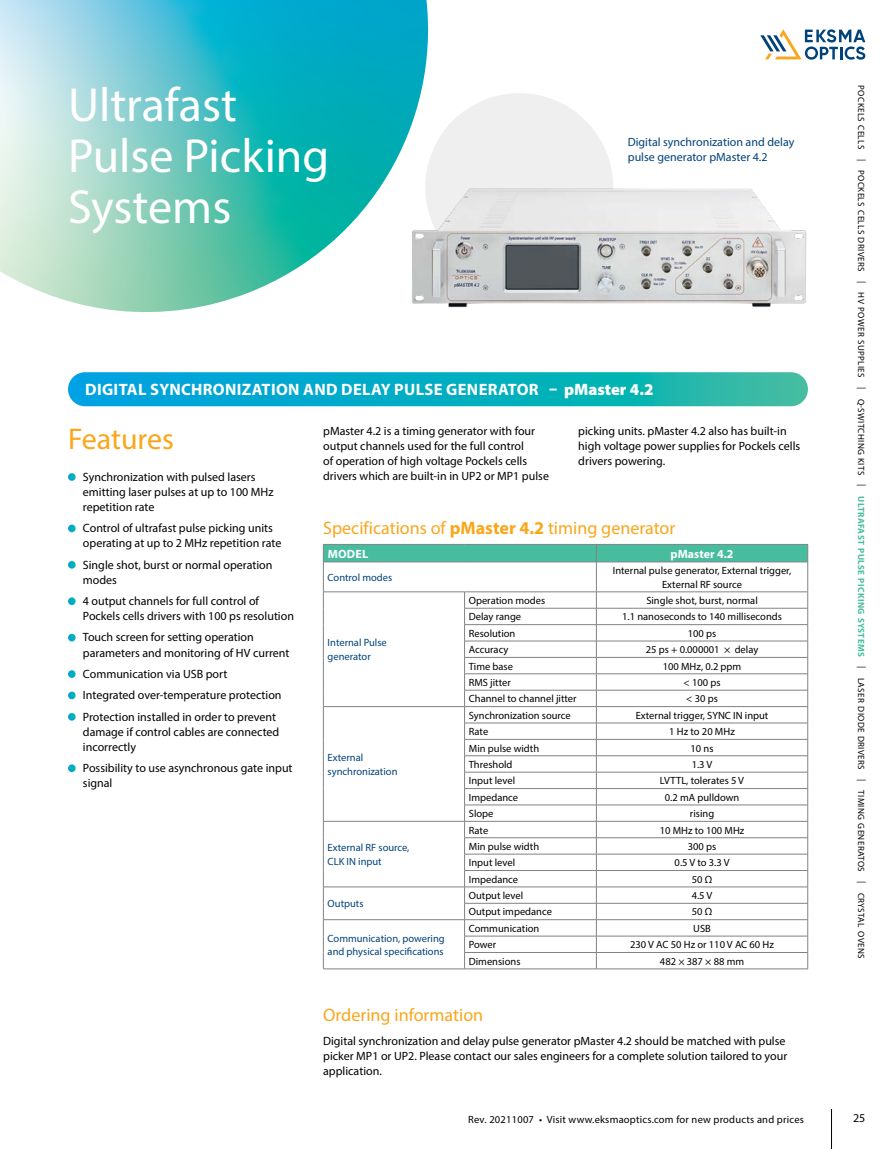
<style>
.page{position:relative;width:893px;height:1149px;background:#fff}
.page>*{position:absolute;margin:0;border:0;box-sizing:border-box;transform-origin:0 0}
.t1{font:48px/51px "Myriad Pro";color:#fff}
.t2{font:30px "Myriad Pro";color:#faa61a}
.t3{font:18px "Myriad Pro";color:#faa61a}
.t4{font:700 16.5px "Myriad Pro";letter-spacing:.02em;color:#fff}
.t5{font:12px/15px "Myriad Pro";color:#000}
.t6{font:12px/15px "Myriad Pro";color:#00427a}
.t7{font:700 12px "Myriad Pro";color:#fff}
.t8{font:10.5px/13.5px "Myriad Pro";color:#000;text-align:center}
.t9{font:10.5px/13.5px "Myriad Pro";color:#00427a}
.t10{font:10.5px "Myriad Pro";letter-spacing:.02em;color:#000}
.t11{font:9px "Myriad Pro";letter-spacing:.04em;color:#000}
.s1{font-weight:700;color:#47bda0}
.s2{font-weight:900}
.s3{font-weight:700}
</style>
<div class="page">
<hr style="left:831px;top:1108px;width:1px;height:40px;background:#000">
<svg style="left:760px;top:29px;width:105px;height:31px"></svg>
<svg style="left:0;top:0;width:429px;height:313px;background:#6fcccb"></svg>
<svg style="left:68px;top:372px;width:740px;height:34px;background:#0baec2"></svg>
<svg style="left:68px;top:473px;width:8px;height:7px"></svg>
<svg style="left:68px;top:524px;width:8px;height:8px"></svg>
<svg style="left:68px;top:561px;width:8px;height:7px"></svg>
<svg style="left:68px;top:597px;width:8px;height:8px"></svg>
<svg style="left:68px;top:633px;width:8px;height:8px"></svg>
<svg style="left:68px;top:670px;width:8px;height:7px"></svg>
<svg style="left:68px;top:691px;width:8px;height:8px"></svg>
<svg style="left:68px;top:713px;width:8px;height:7px"></svg>
<svg style="left:68px;top:764px;width:8px;height:7px"></svg>
<div style="left:425px;top:93px;width:188px;height:188px;background:#efeff0;border-radius:50%"></div>
<hr style="left:323px;top:968px;width:142px;height:1px;background:#808285">
<hr style="left:596px;top:968px;width:212px;height:1px;background:#808285">
<hr style="left:465px;top:968px;width:131px;height:1px;background:#808285">
<svg style="left:323px;top:544px;width:485px;height:424px"></svg>
<hr style="left:323px;top:561px;width:142px;height:1px;background:#808285">
<hr style="left:465px;top:561px;width:131px;height:1px;background:#808285">
<hr style="left:596px;top:561px;width:212px;height:1px;background:#808285">
<img style="left:398px;top:175px;width:409px;height:138px">
<h1 class="t1" style="left:68px;top:79px;width:263px">Ultrafast<br>Pulse Picking<br>Systems</h1>
<p class="t11" style="left:867px;top:85px;width:874px;rotate:90deg">POCKELS CELLS | POCKELS CELLS DRIVERS | HV POWER SUPPLIES | Q-SWITCHING KITS | <span class="s1">ULTRAFAST PULSE PICKING SYSTEMS</span> | LASER DIODE DRIVERS | TIMING GENERATOS | CRYSTAL OVENS</p>
<p class="t6" style="left:628px;top:134px;width:168px">Digital synchronization and delay pulse generator pMaster 4.2</p>
<h3 class="t4" style="left:85px;top:378px;width:570px">DIGITAL SYNCHRONIZATION AND DELAY PULSE GENERATOR <span class="s2">– pMaster 4.2</span></h3>
<h2 class="t2" style="left:68px;top:420px;width:107px">Features</h2>
<p class="t5" style="left:83px;top:469px;width:192px">Synchronization with pulsed lasers emitting laser pulses at up to 100 MHz repetition rate</p>
<p class="t5" style="left:83px;top:520px;width:200px">Control of ultrafast pulse picking units operating at up to 2 MHz repetition rate</p>
<p class="t5" style="left:83px;top:556px;width:191px">Single shot, burst or normal operation modes</p>
<p class="t5" style="left:83px;top:593px;width:213px">4 output channels for full control of<br>Pockels cells drivers with 100 ps resolution</p>
<p class="t5" style="left:83px;top:629px;width:208px">Touch screen for setting operation parameters and monitoring of HV current</p>
<p class="t5" style="left:83px;top:662px;width:200px;line-height:21.5px">Communication via USB port<br>Integrated over-temperature protection<br>Protection installed in order to prevent</p>
<p class="t5" style="left:83px;top:723px;width:198px">damage if control cables are connected incorrectly</p>
<p class="t5" style="left:83px;top:760px;width:211px">Possibility to use asynchronous gate input signal</p>
<p class="t5" style="left:323px;top:423px;width:227px">pMaster 4.2 is a timing generator with four output channels used for the full control<br>of operation of high voltage Pockels cells drivers which are built-in in UP2 or MP1 pulse</p>
<h3 class="t3" style="left:323px;top:516px;width:354px">Specifications of <span class="s3">pMaster 4.2</span> timing generator</h3>
<p class="t7" style="left:328px;top:545px;width:42px">MODEL</p>
<p class="t7" style="left:671px;top:545px;width:65px">pMaster 4.2</p>
<p class="t9" style="left:328px;top:570px;width:66px">Control modes</p>
<p class="t8" style="left:613px;top:563px;width:180px">Internal pulse generator, External trigger,<br>External RF source</p>
<p class="t5" style="left:578px;top:423px;width:223px">picking units. pMaster 4.2 also has built-in high voltage power supplies for Pockels cells drivers powering.</p>
<p class="t8" style="left:469px;top:593px;width:78px">Operation modes</p>
<p class="t8" style="left:646px;top:593px;width:113px">Single shot, burst, normal</p>
<p class="t8" style="left:469px;top:609px;width:54px">Delay range</p>
<p class="t8" style="left:622px;top:609px;width:161px">1.1 nanoseconds to 140 milliseconds</p>
<p class="t8" style="left:469px;top:626px;width:48px">Resolution</p>
<p class="t8" style="left:688px;top:626px;width:30px">100 ps</p>
<p class="t8" style="left:469px;top:642px;width:41px">Accuracy</p>
<p class="t8" style="left:646px;top:642px;width:114px">25 ps + 0.000001 × delay</p>
<p class="t8" style="left:469px;top:659px;width:46px">Time base</p>
<p class="t8" style="left:663px;top:659px;width:80px">100 MHz, 0.2 ppm</p>
<p class="t8" style="left:469px;top:675px;width:44px">RMS jitter</p>
<p class="t8" style="left:684px;top:675px;width:39px">&lt; 100 ps</p>
<p class="t8" style="left:469px;top:691px;width:109px">Channel to channel jitter</p>
<p class="t8" style="left:686px;top:691px;width:33px">&lt; 30 ps</p>
<p class="t9" style="left:328px;top:635px;width:61px">Internal Pulse generator</p>
<p class="t8" style="left:469px;top:708px;width:103px">Synchronization source</p>
<p class="t8" style="left:636px;top:708px;width:134px">External trigger, SYNC IN input</p>
<p class="t8" style="left:469px;top:724px;width:21px">Rate</p>
<p class="t8" style="left:669px;top:724px;width:67px">1 Hz to 20 MHz</p>
<p class="t8" style="left:469px;top:740px;width:72px">Min pulse width</p>
<p class="t8" style="left:691px;top:740px;width:24px">10 ns</p>
<p class="t8" style="left:469px;top:757px;width:45px">Threshold</p>
<p class="t8" style="left:692px;top:757px;width:22px">1.3 V</p>
<p class="t8" style="left:469px;top:773px;width:48px">Input level</p>
<p class="t8" style="left:660px;top:773px;width:86px">LVTTL, tolerates 5 V</p>
<p class="t8" style="left:469px;top:790px;width:51px">Impedance</p>
<p class="t8" style="left:665px;top:790px;width:76px">0.2 mA pulldown</p>
<p class="t8" style="left:469px;top:806px;width:26px">Slope</p>
<p class="t8" style="left:690px;top:806px;width:26px">rising</p>
<p class="t9" style="left:328px;top:750px;width:71px">External synchronization</p>
<p class="t8" style="left:469px;top:822px;width:21px">Rate</p>
<p class="t8" style="left:660px;top:822px;width:86px">10 MHz to 100 MHz</p>
<p class="t8" style="left:469px;top:839px;width:72px">Min pulse width</p>
<p class="t8" style="left:688px;top:839px;width:30px">300 ps</p>
<p class="t8" style="left:469px;top:855px;width:48px">Input level</p>
<p class="t8" style="left:675px;top:855px;width:56px">0.5 V to 3.3 V</p>
<p class="t8" style="left:469px;top:872px;width:51px">Impedance</p>
<p class="t8" style="left:692px;top:872px;width:22px">50 Ω</p>
<p class="t9" style="left:328px;top:840px;width:83px">External RF source,<br>CLK IN input</p>
<p class="t8" style="left:469px;top:888px;width:56px">Output level</p>
<p class="t8" style="left:692px;top:888px;width:22px">4.5 V</p>
<p class="t8" style="left:469px;top:904px;width:85px">Output impedance</p>
<p class="t8" style="left:692px;top:904px;width:22px">50 Ω</p>
<p class="t9" style="left:328px;top:896px;width:37px">Outputs</p>
<p class="t8" style="left:469px;top:921px;width:72px">Communication</p>
<p class="t8" style="left:693px;top:921px;width:19px">USB</p>
<p class="t8" style="left:469px;top:937px;width:29px">Power</p>
<p class="t8" style="left:630px;top:937px;width:145px">230 V AC 50 Hz or 110 V AC 60 Hz</p>
<p class="t8" style="left:469px;top:953px;width:53px">Dimensions</p>
<p class="t8" style="left:660px;top:953px;width:86px">482 × 387 × 88 mm</p>
<p class="t9" style="left:328px;top:930px;width:119px">Communication, powering and physical specifications</p>
<h3 class="t3" style="left:323px;top:1003px;width:162px">Ordering information</h3>
<p class="t5" style="left:323px;top:1032px;width:466px">Digital synchronization and delay pulse generator pMaster 4.2 should be matched with pulse picker MP1 or UP2. Please contact our sales engineers for a complete solution tailored to your application.</p>
<p class="t10" style="left:468px;top:1112px;width:337px">Rev. 20211007 • Visit www.eksmaoptics.com for new products and prices</p>
<p class="t5" style="left:853px;top:1110px;width:14px">25</p>
</div>
